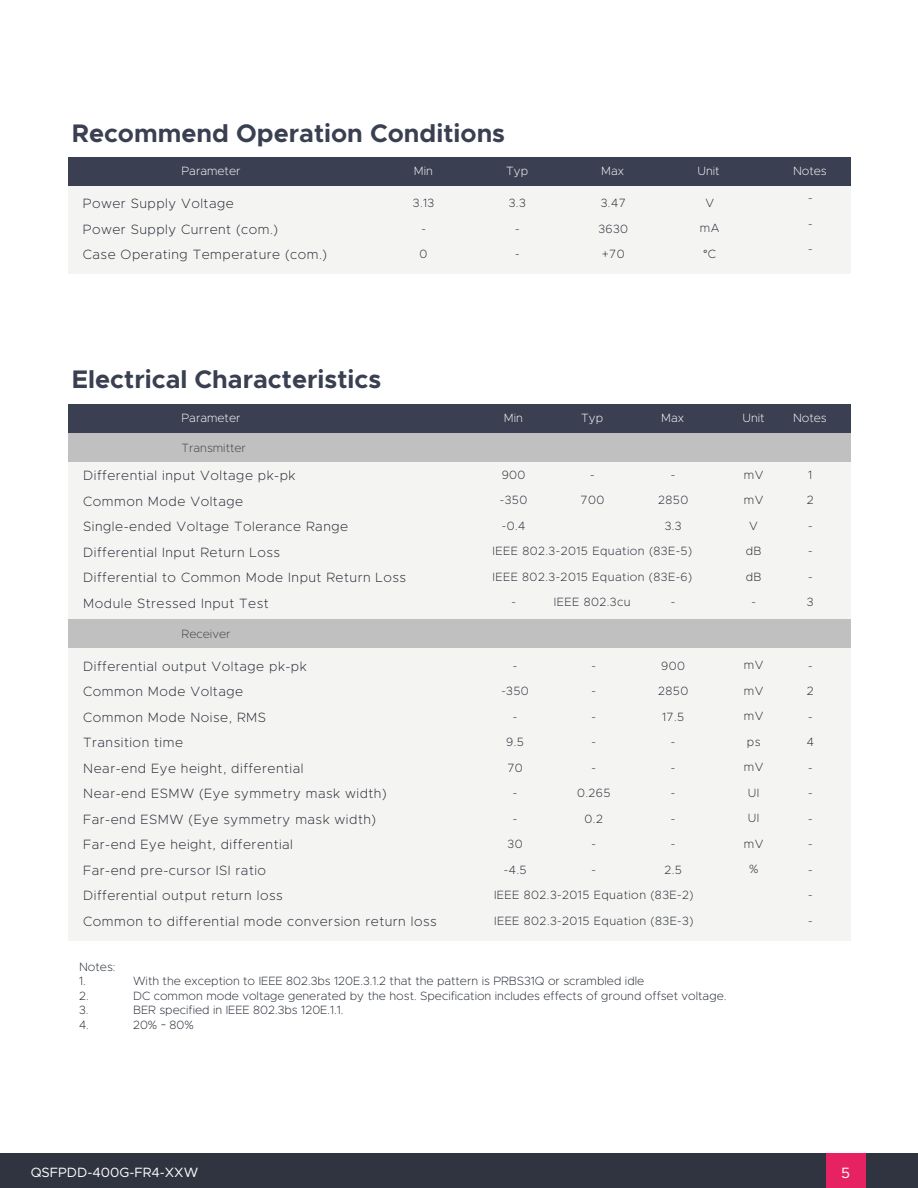
<style>
.page{position:relative;width:918px;height:1188px;background:#fff}
.page>*{position:absolute;margin:0;border:0;box-sizing:border-box;transform-origin:0 0}
.t1{font:700 25.5px "Metropolis";color:#3a4051}
.t2{font:15px "Metropolis";color:#fff}
.t3{font:200 13.5px/25.5px "Metropolis";letter-spacing:.035em;color:#232932}
.t4{font:13.5px "Metropolis";color:#fff}
.t5{font:200 12px/25.5px "Metropolis";color:#232932;text-align:center}
.t6{font:200 12px/25.5px "Metropolis";letter-spacing:.035em;color:#232932;text-align:center}
.t7{font:200 12px "Metropolis";color:#fff}
.t8{font:200 12px "Metropolis";color:#414141}
.t9{font:12px "Myriad Pro";color:#232932}
.s1{font-family:"Metropolis";font-weight:200}
</style>
<div class="page">
<div style="left:0;top:1153px;width:918px;height:35px;background:#303440"></div>
<div style="left:826px;top:1153px;width:39px;height:35px;background:#e62262"></div>
<div style="left:68px;top:180px;width:783px;height:93px;background:#f4f4f2"></div>
<div style="left:68px;top:157px;width:783px;height:29px;background:#3a4051"></div>
<div style="left:68px;top:452px;width:783px;height:489px;background:#f4f4f2"></div>
<div style="left:68px;top:405px;width:783px;height:28px;background:#3a4051"></div>
<div style="left:68px;top:433px;width:783px;height:29px;background:#c0c0c0"></div>
<div style="left:68px;top:619px;width:783px;height:29px;background:#c0c0c0"></div>
<h1 class="t1" style="left:72px;top:117px;width:435px">Recommend Operation Conditions</h1>
<p class="t7" style="left:182px;top:163px;width:60px">Parameter</p>
<p class="t7" style="left:414px;top:163px;width:21px">Min</p>
<p class="t7" style="left:506px;top:163px;width:23px">Typ</p>
<p class="t7" style="left:601px;top:163px;width:24px">Max</p>
<p class="t7" style="left:698px;top:163px;width:24px">Unit</p>
<p class="t7" style="left:793px;top:163px;width:35px">Notes</p>
<p class="t3" style="left:83px;top:191px;width:246px">Power Supply Voltage<br>Power Supply Current (com.)<br>Case Operating Temperature (com.)</p>
<p class="t5" style="left:413px;top:190px;width:23px">3.13 -<br>0</p>
<p class="t5" style="left:509px;top:190px;width:19px">3.3 -<br>-</p>
<p class="t5" style="left:598px;top:190px;width:31px;text-align:left">3.47<br>3630 +70</p>
<p class="t5" style="left:700px;top:190px;width:21px">V mA</p>
<p class="t9" style="left:703px;top:246px;width:14px">°<span class="s1">C</span></p>
<p class="t5" style="left:808px;top:185px;width:6px;text-align:justify">- - -</p>
<h1 class="t1" style="left:72px;top:363px;width:311px">Electrical Characteristics</h1>
<p class="t7" style="left:182px;top:411px;width:60px">Parameter</p>
<p class="t7" style="left:504px;top:411px;width:21px">Min</p>
<p class="t7" style="left:581px;top:411px;width:23px">Typ</p>
<p class="t7" style="left:661px;top:411px;width:24px">Max</p>
<p class="t7" style="left:743px;top:411px;width:24px">Unit</p>
<p class="t7" style="left:793px;top:411px;width:35px">Notes</p>
<p class="t8" style="left:182px;top:440px;width:66px">Transmitter</p>
<p class="t3" style="left:83px;top:463px;width:324px">Differential input Voltage pk-pk<br>Common Mode Voltage<br>Single-ended Voltage Tolerance Range Differential Input Return Loss<br>Differential to Common Mode Input Return Loss Module Stressed Input Test</p>
<p class="t5" style="left:500px;top:462px;width:29px;text-align:left">900 -350 -0.4</p>
<p class="t5" style="left:580px;top:462px;width:25px">-<br>700</p>
<p class="t5" style="left:658px;top:462px;width:32px">-<br>2850<br>3.3</p>
<p class="t6" style="left:493px;top:538px;width:201px">IEEE 802.3-2015 Equation (83E-5)<br>IEEE 802.3-2015 Equation (83E-6)<br>IEEE 802.3cu</p>
<p class="t5" style="left:511px;top:589px;width:6px">-</p>
<p class="t5" style="left:671px;top:589px;width:6px">-</p>
<p class="t8" style="left:182px;top:626px;width:50px">Receiver</p>
<p class="t5" style="left:744px;top:462px;width:21px">mV mV<br>V dB dB -</p>
<p class="t5" style="left:807px;top:462px;width:8px;text-align:left">1<br>2 - - -<br>3</p>
<p class="t3" style="left:83px;top:653px;width:355px">Differential output Voltage pk-pk<br>Common Mode Voltage<br>Common Mode Noise, RMS<br>Transition time<br>Near-end Eye height, differential<br>Near-end ESMW (Eye symmetry mask width)<br>Far-end ESMW (Eye symmetry mask width)<br>Far-end Eye height, differential<br>Far-end pre-cursor ISI ratio<br>Differential output return loss<br>Common to differential mode conversion return loss</p>
<p class="t6" style="left:658px;top:653px;width:32px">900<br>2850<br>17.5<br>-<br>-<br>-<br>-<br>-<br>2.5</p>
<p class="t6" style="left:744px;top:652px;width:21px">mV mV mV ps mV<br>UI<br>UI mV %</p>
<p class="t5" style="left:807px;top:653px;width:9px;text-align:justify">- 2 - 4 - - - - - - -</p>
<p class="t6" style="left:494px;top:653px;width:201px">-<br>-<br>-<br>-<br>-<br>0.265<br>0.2<br>-<br>-<br>IEEE 802.3-2015 Equation (83E-2)<br>IEEE 802.3-2015 Equation (83E-3)</p>
<p class="t5" style="left:501px;top:653px;width:29px">- -350 -<br>9.5<br>70<br>-<br>-<br>30 -4.5</p>
<p class="t5" style="left:79px;top:960px;width:38px;line-height:14.4px;text-align:left">Notes:<br>1.</p>
<p class="t5" style="left:133px;top:968px;width:513px">With the exception to IEEE 802.3bs 120E.3.1.2 that the pattern is PRBS31Q or scrambled idle</p>
<p class="t5" style="left:79px;top:983px;width:11px">2.</p>
<p class="t5" style="left:133px;top:983px;width:595px">DC common mode voltage generated by the host. Specification includes effects of ground offset voltage.</p>
<p class="t5" style="left:79px;top:997px;width:11px">3.</p>
<p class="t5" style="left:133px;top:997px;width:212px">BER specified in IEEE 802.3bs 120E.1.1.</p>
<p class="t5" style="left:79px;top:1012px;width:11px">4.</p>
<p class="t5" style="left:133px;top:1012px;width:62px">20% ~ 80%</p>
<p class="t4" style="left:31px;top:1164px;width:169px">QSFPDD-400G-FR4-XXW</p>
<p class="t2" style="left:841px;top:1164px;width:10px">5</p>
</div>
